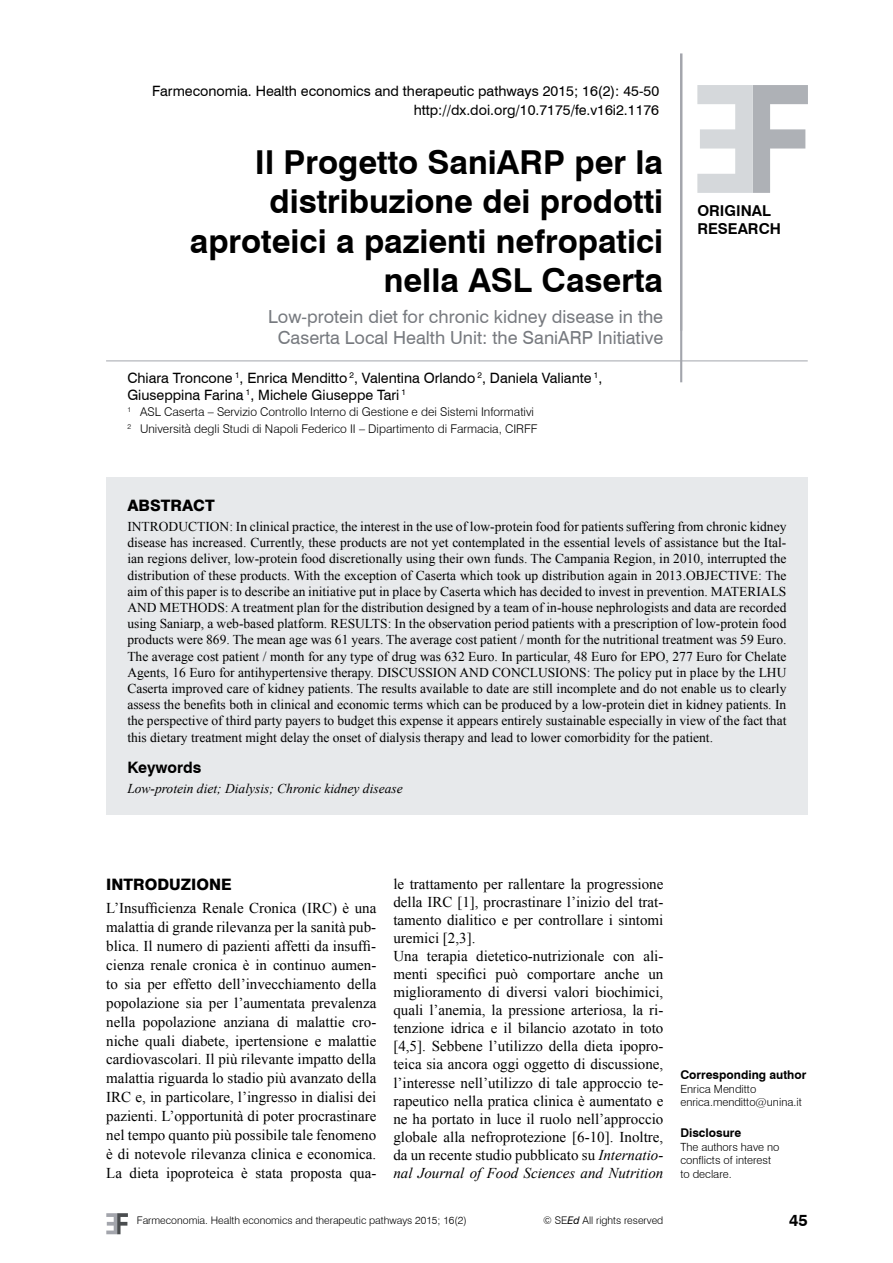
<style>
.page{position:relative;width:893px;height:1263px;background:#fff}
.page>*{position:absolute;margin:0;border:0;box-sizing:border-box;transform-origin:0 0}
.t1{font:700 33px/39.6px "Swiss 721 BT";color:#000;text-align:right}
.t2{font:18px/21.6px "Swiss 721 BT";color:#777a7f;text-align:center}
.t3{font:700 16.5px "Swiss 721 BT";color:#000}
.t4{font:800 15.75px "Swiss 721 BT";color:#000}
.t5{font:700 15.75px "Swiss 721 BT";color:#000}
.t6{font:15px/18.1px "Times New Roman";color:#000}
.t7{font:700 15px/18px "Swiss 721 BT";color:#000}
.t8{font:14.25px/17.1px "Swiss 721 BT";color:#000}
.t9{font:13.5px/16.2px "Times New Roman";color:#000;text-align:justify}
.t10{font:italic 13.5px "Times New Roman";color:#000}
.t11{font:300 12px/16.5px "Swiss 721 BT";color:#000}
.t12{font:700 12px "Swiss 721 BT";color:#000}
.t13{font:300 11.25px/13.5px "Swiss 721 BT";color:#000}
.t14{font:300 10.5px "Swiss 721 BT";color:#000}
.s1{font-style:italic}
.s2{font-weight:400;font-style:italic}
</style>
<div class="page">
<svg style="left:106px;top:1213px;width:22px;height:21px"></svg>
<svg style="left:697px;top:85px;width:111px;height:108px"></svg>
<div style="left:106px;top:477px;width:702px;height:337px;background:#e7e9eb"></div>
<hr style="left:680px;top:0;width:2px;height:382px;background:#a3a5ac">
<hr style="left:106px;top:360px;width:702px;height:1px;background:#a3a5ac">
<p class="t8" style="left:152px;top:81px;width:508px;line-height:19.2px;text-align:right">Farmeconomia. Health economics and therapeutic pathways 2015; 16(2): 45-50 http://dx.doi.org/10.7175/fe.v16i2.1176</p>
<h1 class="t1" style="left:190px;top:142px;width:475px">Il Progetto SaniARP per la distribuzione dei prodotti aproteici a pazienti nefropatici nella ASL Caserta</h1>
<h2 class="t2" style="left:268px;top:305px;width:396px">Low-protein diet for chronic kidney disease in the<br>Caserta Local Health Unit: the SaniARP Initiative</h2>
<p class="t8" style="left:127px;top:369px;width:476px">Chiara Troncone <sup>1</sup>, Enrica Menditto <sup>2</sup>, Valentina Orlando <sup>2</sup>, Daniela Valiante <sup>1</sup>,<br>Giuseppina Farina <sup>1</sup>, Michele Giuseppe Tari <sup>1</sup></p>
<p class="t11" style="left:127px;top:404px;width:412px"><sup>1</sup> ASL Caserta – Servizio Controllo Interno di Gestione e dei Sistemi Informativi<br><sup>2</sup> Università degli Studi di Napoli Federico II – Dipartimento di Farmacia, CIRFF</p>
<p class="t7" style="left:697px;top:201px;width:65px">Origi nal researc</p>
<p class="t7" style="left:770px;top:219px;width:13px">h</p>
<p class="t4" style="left:127px;top:495px;width:89px">ABSTRACT</p>
<p class="t9" style="left:127px;top:518px;width:661px">INTRODUCTION: In clinical practice, the interest in the use of low-protein food for patients suffering from chronic kidney disease has increased. Currently, these products are not yet contemplated in the essential levels of assistance but the Ital&shy;ian regions deliver, low-protein food discretionally using their own funds. The Campania Region, in 2010, interrupted the distribution of these products. With the exception of Caserta which took up distribution again in 2013.OBJECTIVE: The aim of this paper is to describe an initiative put in place by Caserta which has decided to invest in prevention. MATERIALS AND METHODS: A treatment plan for the distribution designed by a team of in-house nephrologists and data are recorded using Saniarp, a web-based platform. RESULTS: In the observation period patients with a prescription of low-protein food products were 869. The mean age was 61 years. The average cost patient / month for the nutritional treatment was 59 Euro.<br>The average cost patient / month for any type of drug was 632 Euro. In particular, 48 Euro for EPO, 277 Euro for Chelate Agents, 16 Euro for antihypertensive therapy. DISCUSSION AND CONCLUSIONS: The policy put in place by the LHU Caserta improved care of kidney patients. The results available to date are still incomplete and do not enable us to clearly assess the benefits both in clinical and economic terms which can be produced by a low-protein diet in kidney patients. In the perspective of third party payers to budget this expense it appears entirely sustainable especially in view of the fact that this dietary treatment might delay the onset of dialysis therapy and lead to lower comorbidity for the patient.</p>
<p class="t5" style="left:127px;top:758px;width:76px">Keywords</p>
<p class="t10" style="left:127px;top:779px;width:277px">Low-protein diet; Dialysis; Chronic kidney disease</p>
<p class="t4" style="left:106px;top:875px;width:127px">INTRODUZIONE</p>
<p class="t6" style="left:106px;top:898px;width:272px;line-height:18.9px;text-align:justify">L’Insufficienza Renale Cronica (IRC) è una malattia di grande rilevanza per la sanità pub&shy;blica. Il numero di pazienti affetti da insuffi&shy;cienza renale cronica è in continuo aumen&shy;to sia per effetto dell’invecchiamento della popolazione sia per l’aumentata prevalenza nella popolazione anziana di malattie cro&shy;niche quali diabete, ipertensione e malattie cardiovascolari. Il più rilevante impatto della malattia riguarda lo stadio più avanzato della IRC e, in particolare, l’ingresso in dialisi dei pazienti. L’opportunità di poter procrastinare nel tempo quanto più possibile tale fenomeno è di notevole rilevanza clinica e economica.<br>La dieta ipoproteica è stata proposta qua-</p>
<p class="t6" style="left:393px;top:874px;width:272px">le trattamento per rallentare la progressione della IRC [1], procrastinare l’inizio del trat&shy;tamento dialitico e per controllare i sintomi uremici [2,3].<br>Una terapia dietetico-nutrizionale con ali&shy;menti specifici può comportare anche un miglioramento di diversi valori biochimici, quali l’anemia, la pressione arteriosa, la ri&shy;tenzione idrica e il bilancio azotato in toto [4,5]. Sebbene l’utilizzo della dieta ipopro&shy;teica sia ancora oggi oggetto di discussione, l’interesse nell’utilizzo di tale approccio te&shy;rapeutico nella pratica clinica è aumentato e ne ha portato in luce il ruolo nell’approccio globale alla nefroprotezione [6-10]. Inoltre, da un recente studio pubblicato su <span class="s1">Internatio&shy;nal Journal of Food Sciences and Nutrition</span></p>
<p class="t12" style="left:680px;top:1067px;width:128px">Corresponding author</p>
<p class="t13" style="left:680px;top:1082px;width:123px">Enrica Menditto enrica.menditto@unina.it</p>
<p class="t12" style="left:680px;top:1126px;width:62px">Disclosure</p>
<p class="t13" style="left:680px;top:1140px;width:101px">The authors have no conflicts of interest to declare.</p>
<p class="t14" style="left:137px;top:1214px;width:331px">Farmeconomia. Health economics and therapeutic pathways 2015; 16(2)</p>
<p class="t14" style="left:543px;top:1214px;width:122px">© SE<span class="s2">Ed</span> All rights reserved</p>
<p class="t3" style="left:789px;top:1210px;width:20px">45</p>
</div>
